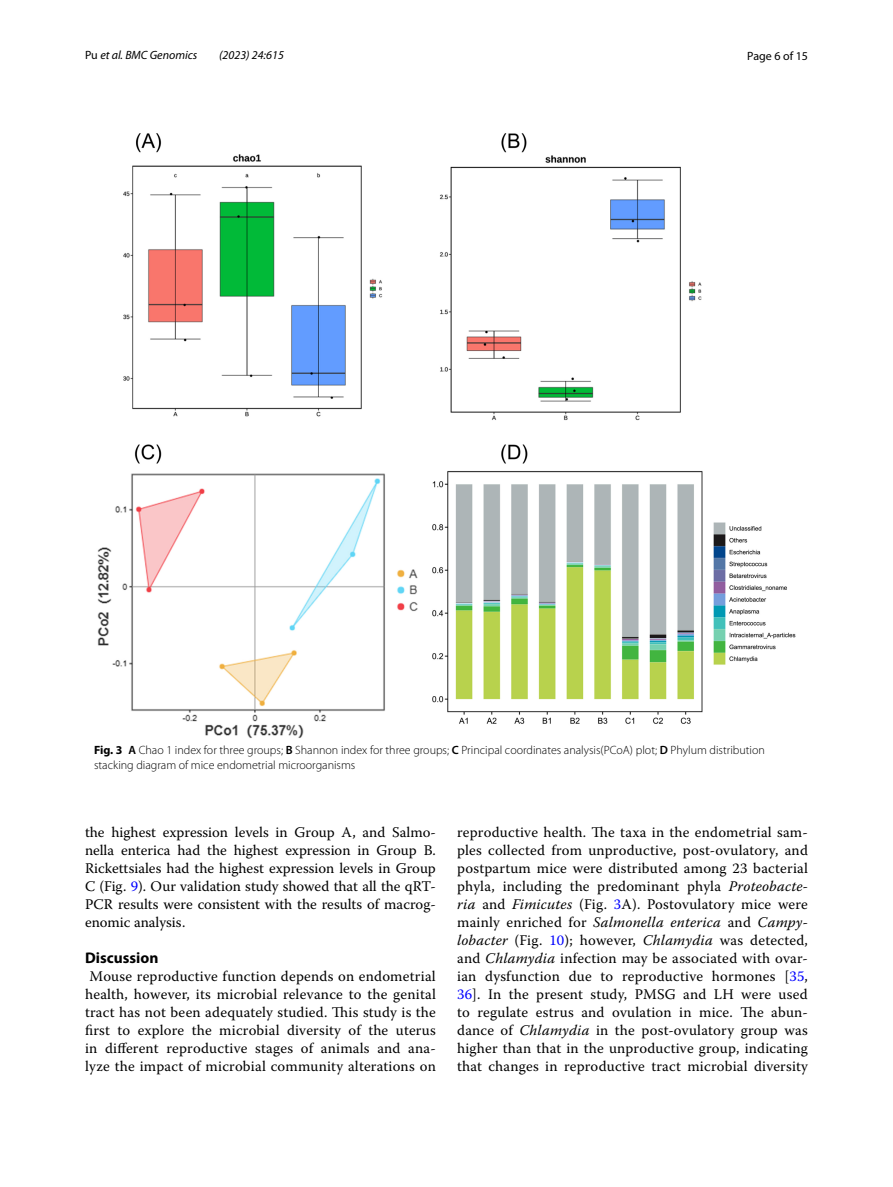
<style>
.page{position:relative;width:893px;height:1187px;background:#fff}
.page>*{position:absolute;margin:0;border:0;box-sizing:border-box;transform-origin:0 0}
.t1{font:700 15.45px "Myriad Pro";color:#000}
.t2{font:14.7px/18px "Warnock Pro";letter-spacing:.015em;color:#000;text-align:justify}
.t3{font:300 12px/15px "Myriad Pro";color:#000}
.t4{font:italic 12px "Myriad Pro";color:#000}
.t5{font:12px "Myriad Pro";color:#000}
.s1{font-style:normal}
.s2{font-weight:700}
.s3{font-weight:600}
.s4{color:#00f}
.s5{font-style:italic}
</style>
<div class="page">
<img style="left:97px;top:133px;width:699px;height:605px">
<p class="t4" style="left:85px;top:48px;width:114px"><span class="s1">Pu</span> et al. BMC Genomics</p>
<p class="t4" style="left:219px;top:48px;width:66px">(2023) 24:615</p>
<p class="t5" style="left:747px;top:48px;width:62px">Page 6 of 15</p>
<p class="t3" style="left:94px;top:742px;width:672px"><span class="s2">Fig. 3</span> <span class="s3">A</span> Chao 1 index for three groups; <span class="s3">B</span> Shannon index for three groups; <span class="s3">C</span> Principal coordinates analysis(PCoA) plot; <span class="s3">D</span> Phylum distribution stacking diagram of mice endometrial microorganisms</p>
<p class="t2" style="left:85px;top:822px;width:352px">the highest expression levels in Group A, and Salmo&shy;nella enterica had the highest expression in Group B.<br>Rickettsiales had the highest expression levels in Group C (Fig. <span class="s4">9</span>). Our validation study showed that all the qRT-PCR results were consistent with the results of macrog&shy;enomic analysis.</p>
<p class="t1" style="left:85px;top:947px;width:75px">Discussion</p>
<p class="t2" style="left:85px;top:966px;width:352px;text-align:center">Mouse reproductive function depends on endometrial health, however, its microbial relevance to the genital tract has not been adequately studied. This study is the first to explore the microbial diversity of the uterus in different reproductive stages of animals and ana&shy;lyze the impact of microbial community alterations on</p>
<p class="t2" style="left:457px;top:822px;width:352px">reproductive health. The taxa in the endometrial sam&shy;ples collected from unproductive, post-ovulatory, and postpartum mice were distributed among 23 bacterial phyla, including the predominant phyla <span class="s5">Proteobacte&shy;ria</span> and <span class="s5">Fimicutes</span> (Fig. <span class="s4">3</span>A). Postovulatory mice were mainly enriched for <span class="s5">Salmonella enterica</span> and <span class="s5">Campy&shy;lobacter</span> (Fig. <span class="s4">10</span>); however, <span class="s5">Chlamydia</span> was detected, and <span class="s5">Chlamydia</span> infection may be associated with ovar&shy;ian dysfunction due to reproductive hormones [<span class="s4">35</span>, <span class="s4">36</span>]. In the present study, PMSG and LH were used to regulate estrus and ovulation in mice. The abun&shy;dance of <span class="s5">Chlamydia</span> in the post-ovulatory group was higher than that in the unproductive group, indicating that changes in reproductive tract microbial diversity</p>
</div>
